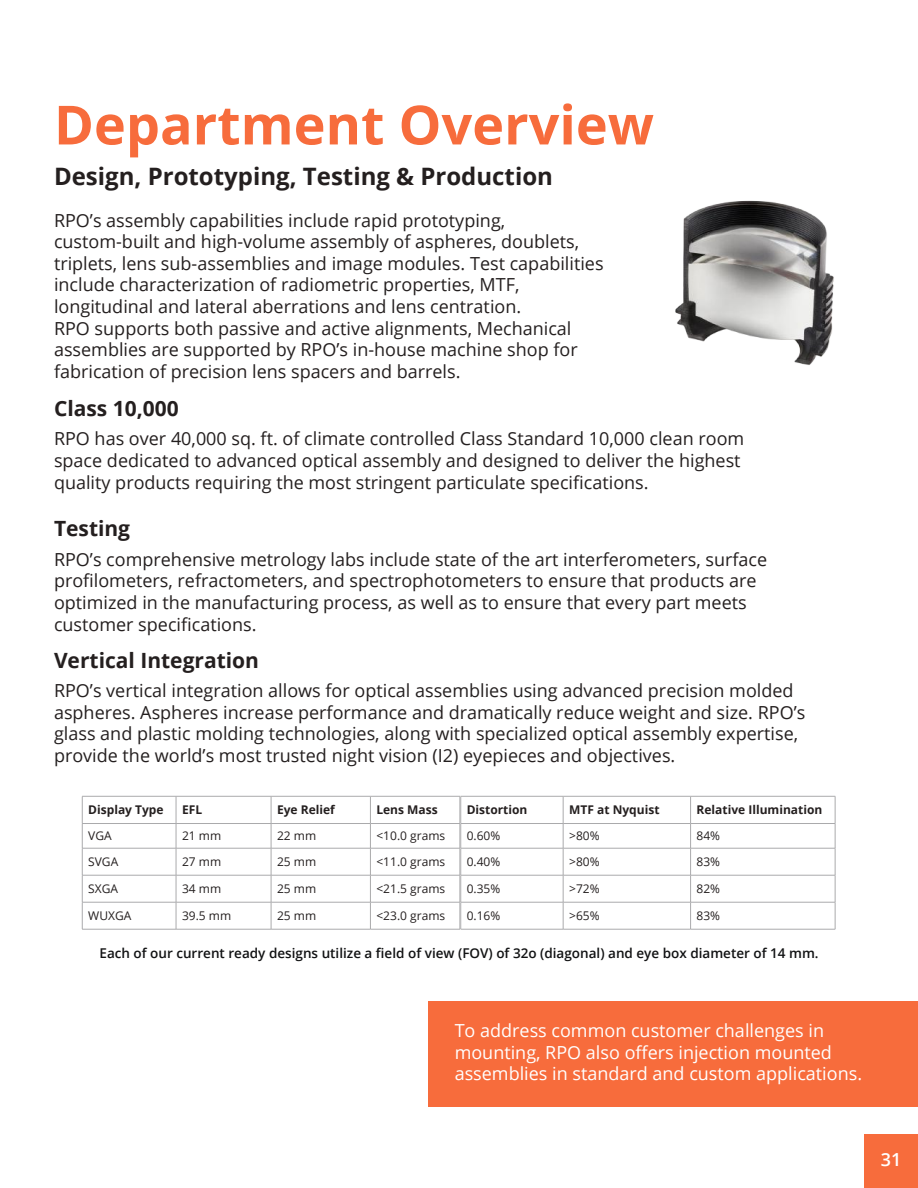
<style>
.page{position:relative;width:918px;height:1188px;background:#fff}
.page>*{position:absolute;margin:0;border:0;box-sizing:border-box;transform-origin:0 0}
.t1{font:700 54px "Open Sans";color:#f76c3c}
.t2{font:700 24px "Open Sans";color:#241f1f}
.t3{font:700 21px "Open Sans";color:#241f1f}
.t4{font:18px/21.6px "Open Sans";color:#241f1f}
.t5{font:18px/21.6px "Open Sans";color:#fff}
.t6{font:600 18px "Open Sans";color:#fff}
.t7{font:600 13.5px "Open Sans";color:#111213}
.t8{font:12px "Open Sans";color:#241f1f}
.t9{font:700 12px "Open Sans";color:#241f1f}
</style>
<div class="page">
<hr style="left:82px;top:796px;width:94px;height:1px;background:#aaaaac">
<hr style="left:176px;top:796px;width:95px;height:1px;background:#aaaaac">
<hr style="left:271px;top:796px;width:99px;height:1px;background:#aaaaac">
<hr style="left:370px;top:796px;width:90px;height:1px;background:#aaaaac">
<hr style="left:82px;top:823px;width:94px;height:1px;background:#aaaaac">
<hr style="left:176px;top:823px;width:95px;height:1px;background:#aaaaac">
<hr style="left:271px;top:823px;width:99px;height:1px;background:#aaaaac">
<hr style="left:370px;top:823px;width:90px;height:1px;background:#aaaaac">
<hr style="left:82px;top:848px;width:94px;height:1px;background:#aaaaac">
<hr style="left:176px;top:848px;width:95px;height:1px;background:#aaaaac">
<hr style="left:271px;top:848px;width:99px;height:1px;background:#aaaaac">
<hr style="left:370px;top:848px;width:90px;height:1px;background:#aaaaac">
<hr style="left:82px;top:875px;width:94px;height:1px;background:#aaaaac">
<hr style="left:176px;top:875px;width:95px;height:1px;background:#aaaaac">
<hr style="left:271px;top:875px;width:99px;height:1px;background:#aaaaac">
<hr style="left:370px;top:875px;width:90px;height:1px;background:#aaaaac">
<hr style="left:82px;top:902px;width:94px;height:1px;background:#aaaaac">
<svg style="left:82px;top:796px;width:1px;height:133px"></svg>
<hr style="left:176px;top:902px;width:95px;height:1px;background:#aaaaac">
<svg style="left:176px;top:796px;width:1px;height:133px"></svg>
<hr style="left:271px;top:902px;width:99px;height:1px;background:#aaaaac">
<svg style="left:271px;top:796px;width:1px;height:133px"></svg>
<hr style="left:370px;top:902px;width:90px;height:1px;background:#aaaaac">
<svg style="left:370px;top:796px;width:1px;height:133px"></svg>
<hr style="left:82px;top:929px;width:94px;height:1px;background:#aaaaac">
<hr style="left:176px;top:929px;width:95px;height:1px;background:#aaaaac">
<hr style="left:271px;top:929px;width:99px;height:1px;background:#aaaaac">
<hr style="left:370px;top:929px;width:90px;height:1px;background:#aaaaac">
<hr style="left:461px;top:796px;width:102px;height:1px;background:#aaaaac">
<hr style="left:563px;top:796px;width:128px;height:1px;background:#aaaaac">
<hr style="left:691px;top:796px;width:144px;height:1px;background:#aaaaac">
<hr style="left:461px;top:823px;width:102px;height:1px;background:#aaaaac">
<hr style="left:563px;top:823px;width:128px;height:1px;background:#aaaaac">
<hr style="left:691px;top:823px;width:144px;height:1px;background:#aaaaac">
<hr style="left:461px;top:848px;width:102px;height:1px;background:#aaaaac">
<hr style="left:563px;top:848px;width:128px;height:1px;background:#aaaaac">
<hr style="left:691px;top:848px;width:144px;height:1px;background:#aaaaac">
<hr style="left:461px;top:875px;width:102px;height:1px;background:#aaaaac">
<hr style="left:563px;top:875px;width:128px;height:1px;background:#aaaaac">
<hr style="left:691px;top:875px;width:144px;height:1px;background:#aaaaac">
<hr style="left:461px;top:902px;width:102px;height:1px;background:#aaaaac">
<svg style="left:460px;top:796px;width:1px;height:133px"></svg>
<hr style="left:563px;top:902px;width:128px;height:1px;background:#aaaaac">
<svg style="left:563px;top:796px;width:1px;height:133px"></svg>
<hr style="left:691px;top:902px;width:144px;height:1px;background:#aaaaac">
<svg style="left:690px;top:796px;width:1px;height:133px"></svg>
<svg style="left:835px;top:796px;width:1px;height:133px"></svg>
<hr style="left:461px;top:929px;width:102px;height:1px;background:#aaaaac">
<hr style="left:563px;top:929px;width:128px;height:1px;background:#aaaaac">
<hr style="left:691px;top:929px;width:144px;height:1px;background:#aaaaac">
<div style="left:429px;top:1002px;width:489px;height:105px;background:#f76c3c"></div>
<img style="left:675px;top:200px;width:159px;height:165px">
<div style="left:864px;top:1135px;width:54px;height:53px;background:#f76c3c"></div>
<h1 class="t1" style="left:54px;top:87px;width:601px">Department Overview</h1>
<h2 class="t2" style="left:54px;top:159px;width:500px">Design, Prototyping, Testing &amp; Production</h2>
<p class="t4" style="left:54px;top:209px;width:551px">RPO’s assembly capabilities include rapid prototyping, custom-built and high-volume assembly of aspheres, doublets, triplets, lens sub-assemblies and image modules. Test capabilities include characterization of radiometric properties, MTF, longitudinal and lateral aberrations and lens centration.<br>RPO supports both passive and active alignments, Mechanical assemblies are supported by RPO’s in-house machine shop for fabrication of precision lens spacers and barrels.</p>
<p class="t3" style="left:54px;top:393px;width:126px">Class 10,000</p>
<p class="t4" style="left:54px;top:428px;width:692px">RPO has over 40,000 sq. ft. of climate controlled Class Standard 10,000 clean room space dedicated to advanced optical assembly and designed to deliver the highest quality products requiring the most stringent particulate specifications.</p>
<p class="t3" style="left:54px;top:514px;width:78px">Testing</p>
<p class="t4" style="left:54px;top:548px;width:715px">RPO’s comprehensive metrology labs include state of the art interferometers, surface profilometers, refractometers, and spectrophotometers to ensure that products are optimized in the manufacturing process, as well as to ensure that every part meets customer specifications.</p>
<p class="t3" style="left:54px;top:645px;width:207px">Vertical Integration</p>
<p class="t4" style="left:54px;top:679px;width:753px">RPO’s vertical integration allows for optical assemblies using advanced precision molded aspheres. Aspheres increase performance and dramatically reduce weight and size. RPO’s glass and plastic molding technologies, along with specialized optical assembly expertise, provide the world’s most trusted night vision (I2) eyepieces and objectives.</p>
<p class="t9" style="left:88px;top:802px;width:77px">Display Type</p>
<p class="t9" style="left:182px;top:802px;width:22px">EFL</p>
<p class="t9" style="left:277px;top:802px;width:59px">Eye Relief</p>
<p class="t9" style="left:376px;top:802px;width:63px">Lens Mass</p>
<p class="t8" style="left:88px;top:828px;width:25px">VGA</p>
<p class="t8" style="left:182px;top:828px;width:41px">21 mm</p>
<p class="t8" style="left:277px;top:828px;width:41px">22 mm</p>
<p class="t8" style="left:376px;top:828px;width:70px">&lt;10.0 grams</p>
<p class="t8" style="left:88px;top:854px;width:32px">SVGA</p>
<p class="t8" style="left:182px;top:854px;width:41px">27 mm</p>
<p class="t8" style="left:277px;top:854px;width:41px">25 mm</p>
<p class="t8" style="left:376px;top:854px;width:70px">&lt;11.0 grams</p>
<p class="t8" style="left:88px;top:881px;width:31px">SXGA</p>
<p class="t8" style="left:182px;top:881px;width:41px">34 mm</p>
<p class="t8" style="left:277px;top:881px;width:41px">25 mm</p>
<p class="t8" style="left:376px;top:881px;width:70px">&lt;21.5 grams</p>
<p class="t8" style="left:88px;top:908px;width:45px">WUXGA</p>
<p class="t8" style="left:182px;top:908px;width:51px">39.5 mm</p>
<p class="t8" style="left:277px;top:908px;width:41px">25 mm</p>
<p class="t8" style="left:376px;top:908px;width:70px">&lt;23.0 grams</p>
<p class="t9" style="left:467px;top:802px;width:62px">Distortion</p>
<p class="t9" style="left:569px;top:802px;width:92px">MTF at Nyquist</p>
<p class="t9" style="left:697px;top:802px;width:127px">Relative Illumination</p>
<p class="t8" style="left:467px;top:828px;width:35px">0.60%</p>
<p class="t8" style="left:569px;top:828px;width:32px">&gt;80%</p>
<p class="t8" style="left:697px;top:828px;width:25px">84%</p>
<p class="t8" style="left:467px;top:854px;width:35px">0.40%</p>
<p class="t8" style="left:569px;top:854px;width:32px">&gt;80%</p>
<p class="t8" style="left:697px;top:854px;width:25px">83%</p>
<p class="t8" style="left:467px;top:881px;width:35px">0.35%</p>
<p class="t8" style="left:569px;top:881px;width:32px">&gt;72%</p>
<p class="t8" style="left:697px;top:881px;width:25px">82%</p>
<p class="t8" style="left:467px;top:908px;width:35px">0.16%</p>
<p class="t8" style="left:569px;top:908px;width:32px">&gt;65%</p>
<p class="t8" style="left:697px;top:908px;width:25px">83%</p>
<p class="t7" style="left:99px;top:944px;width:721px">Each of our current ready designs utilize a field of view (FOV) of 32o (diagonal) and eye box diameter of 14 mm.</p>
<p class="t5" style="left:455px;top:1019px;width:409px">To address common customer challenges in mounting, RPO also offers injection mounted assemblies in standard and custom applications.</p>
<p class="t6" style="left:881px;top:1147px;width:22px">31</p>
</div>
